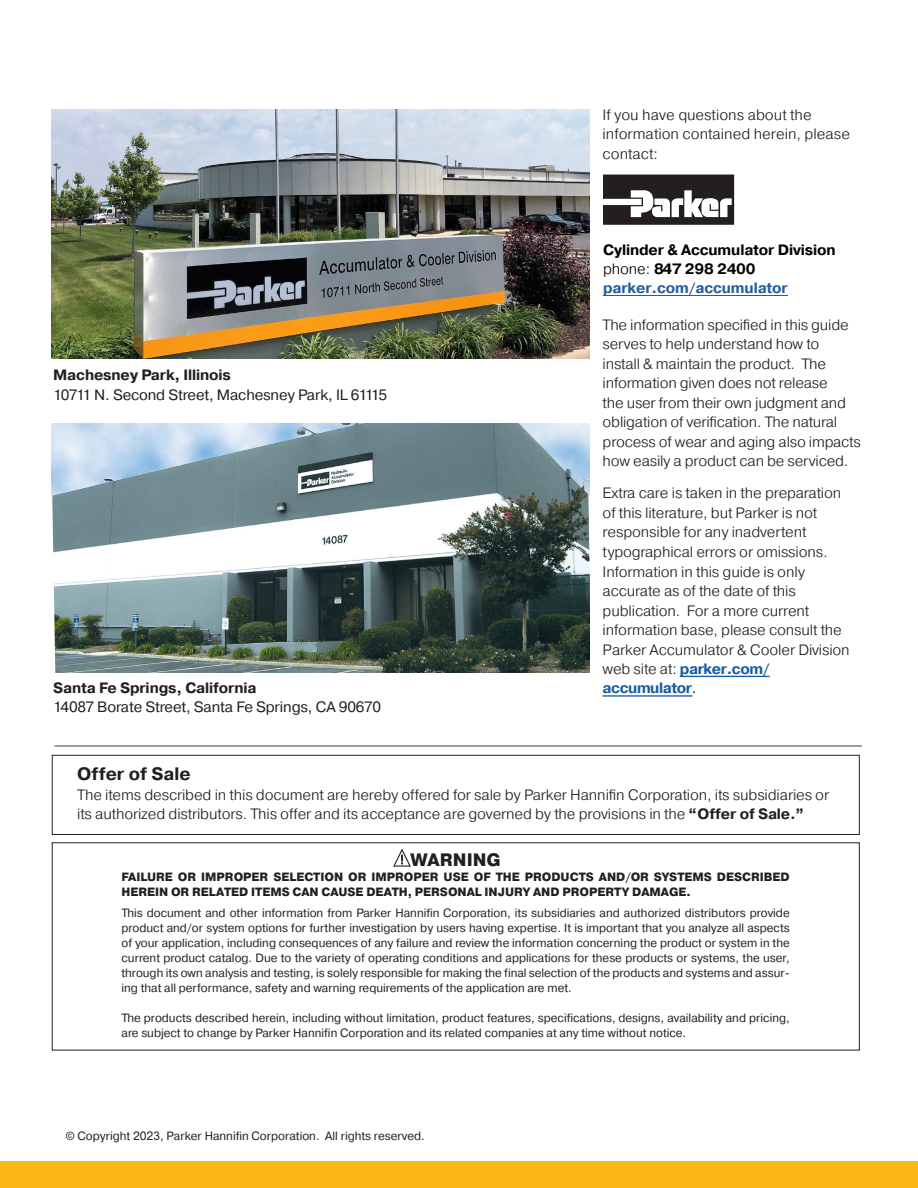
<style>
.page{position:relative;width:918px;height:1188px;background:#fff}
.page>*{position:absolute;margin:0;border:0;box-sizing:border-box;transform-origin:0 0}
.t1{font:700 18px "Pragmatica";color:#231f20}
.t2{font:800 18px "Pragmatica";color:#231f20}
.t3{font:300 15px/19.5px "Pragmatica";letter-spacing:-.01em;color:#231f20}
.t4{font:15px "Pragmatica";letter-spacing:-.01em;color:#231f20}
.t5{font:700 15px/19.2px "Pragmatica";letter-spacing:-.01em;color:#000}
.t6{font:700 15px "Pragmatica";letter-spacing:-.01em;color:#231f20}
.t7{font:12px/15px "Pragmatica";color:#231f20;text-align:justify}
.t8{font:800 12px/15px "Pragmatica";color:#231f20}
.s1{font-weight:300}
.s2{color:#215e9f}
.s3{font-weight:700;color:#175d9e}
.s4{font-weight:400}
.s5{font-weight:700}
.s6{font-family:"Arial"}
</style>
<div class="page">
<div style="left:52px;top:755px;width:808px;height:80px;border:1px solid #231f20"></div>
<svg style="left:603px;top:175px;width:131px;height:50px"></svg>
<img style="left:52px;top:110px;width:538px;height:248px">
<img style="left:52px;top:424px;width:538px;height:248px">
<hr style="left:55px;top:745px;width:807px;height:2px;background:#887d6e">
<svg style="left:393px;top:848px;width:18px;height:19px"></svg>
<div style="left:0;top:1161px;width:918px;height:27px;background:#fcb814"></div>
<hr style="left:603px;top:295px;width:185px;height:1px;background:#215e9f">
<hr style="left:680px;top:676px;width:90px;height:1px;background:#175d9e">
<hr style="left:602px;top:696px;width:90px;height:1px;background:#175d9e">
<p class="t6" style="left:53px;top:365px;width:179px">Machesney Park, Illinois</p>
<p class="t4" style="left:53px;top:385px;width:336px">10711 N. Second Street, Machesney Park, IL 61115</p>
<p class="t6" style="left:53px;top:678px;width:205px">Santa Fe Springs, California</p>
<p class="t4" style="left:53px;top:698px;width:330px">14087 Borate Street, Santa Fe Springs, CA 90670</p>
<p class="t3" style="left:603px;top:105px;width:249px">If you have questions about the information contained herein, please contact:</p>
<p class="t5" style="left:603px;top:240px;width:234px">Cylinder &amp; Accumulator Division <span class="s1">phone:</span> 847 298 2400 <span class="s2">parker.com/accumulator</span></p>
<p class="t3" style="left:603px;top:315px;width:260px">The information specified in this guide serves to help understand how to<br>install &amp; maintain the product. The information given does not release<br>the user from their own judgment and obligation of verification. The natural process of wear and aging also impacts how easily a product can be serviced.</p>
<p class="t3" style="left:603px;top:483px;width:249px">Extra care is taken in the preparation of this literature, but Parker is not responsible for any inadvertent typographical errors or omissions.<br>Information in this guide is only accurate as of the date of this publication. For a more current information base, please consult the<br>Parker Accumulator &amp; Cooler Division web site at: <span class="s3">parker.com/ accumulator</span><span class="s4">.</span></p>
<p class="t1" style="left:77px;top:762px;width:115px">Offer of Sale</p>
<p class="t3" style="left:77px;top:785px;width:753px">The items described in this document are hereby offered for sale by Parker Hannifin Corporation, its subsidiaries or its authorized distributors. This offer and its acceptance are governed by the provisions in the <span class="s5">“Offer of Sale.”</span></p>
<p class="t2" style="left:411px;top:848px;width:92px">WARNING</p>
<p class="t8" style="left:122px;top:869px;width:670px">FAILURE OR IMPROPER SELECTION OR IMPROPER USE OF THE PRODUCTS AND/OR SYSTEMS DESCRIBED<br>HEREIN OR RELATED ITEMS CAN CAUSE DEATH, PERSONAL INJURY AND PROPERTY DAMAGE.</p>
<p class="t7" style="left:122px;top:906px;width:670px">This document and other information from Parker Hannifin Corporation, its subsidiaries and authorized distributors provide product and/or system options for further investigation by users having expertise. It is important that you analyze all aspects of your application, including consequences of any failure and review the information concerning the product or system in the current product catalog. Due to the variety of operating conditions and applications for these products or systems, the user, through its own analysis and testing, is solely responsible for making the final selection of the products and systems and assur&shy;ing that all performance, safety and warning requirements of the application are met.</p>
<p class="t7" style="left:122px;top:1011px;width:670px">The products described herein, including without limitation, product features, specifications, designs, availability and pricing, are subject to change by Parker Hannifin Corporation and its related companies at any time without notice.</p>
<p class="t7" style="left:65px;top:1128px;width:361px">© Copyright 202<span class="s6">3</span>, Parker Hannifin Corporation. All rights reserved.</p>
</div>
